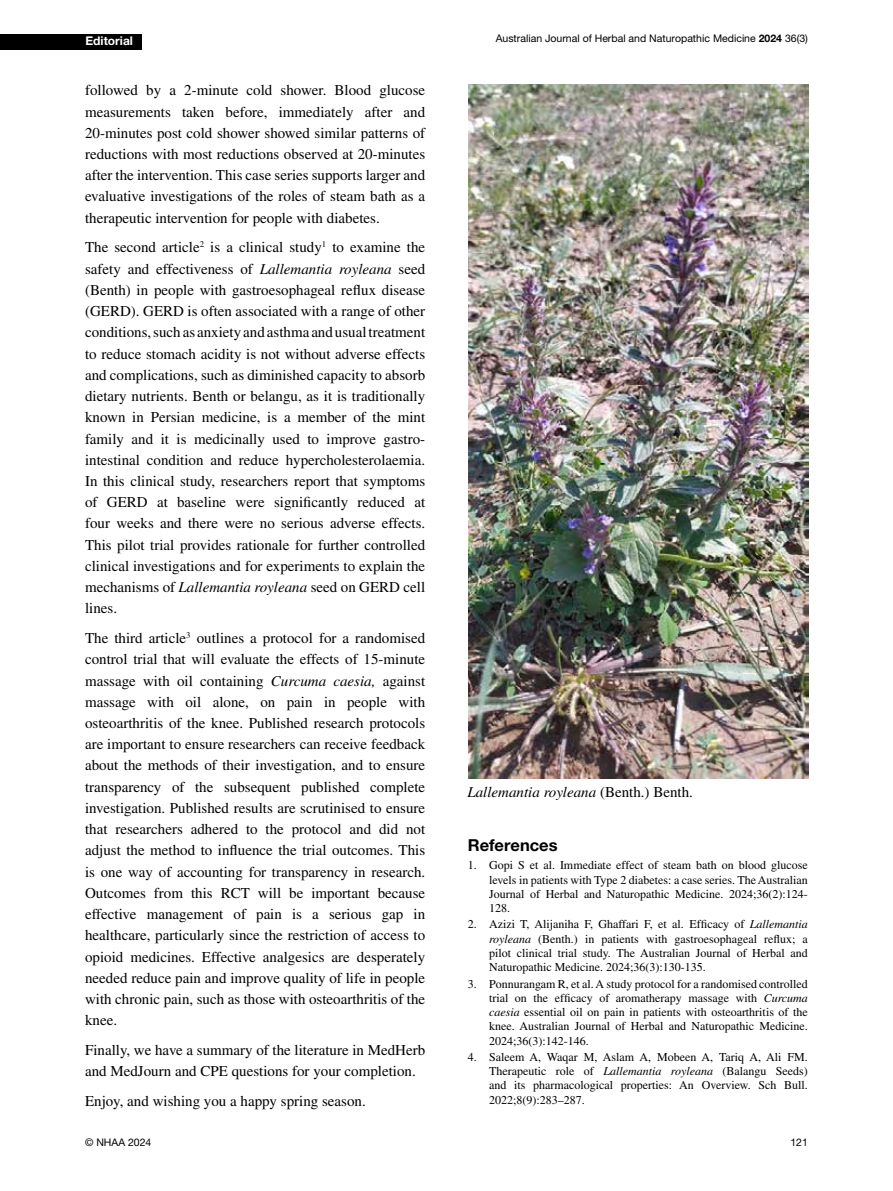
<style>
.page{position:relative;width:893px;height:1191px;background:#fff}
.page>*{position:absolute;margin:0;border:0;box-sizing:border-box;transform-origin:0 0}
.t1{font:700 16.5px "Helvetica Neue LT Pro";color:#000}
.t2{font:15px/21.3px "Times LT Std";color:#000;text-align:justify}
.t3{font:italic 15px "Times LT Std";color:#000}
.t4{font:12px/14.2px "Times LT Std";color:#000;text-align:justify}
.t5{font:700 12px "Helvetica Neue LT Pro";color:#fff}
.t6{font:10.5px "Helvetica Neue LT Pro";color:#000}
.s1{font-style:italic}
.s2{font-weight:700}
.s3{font-style:normal}
</style>
<div class="page">
<div style="left:0;top:34px;width:142px;height:15px;background:#000"></div>
<img style="left:469px;top:84px;width:339px;height:694px">
<p class="t5" style="left:86px;top:33px;width:49px">Editorial</p>
<p class="t2" style="left:85px;top:80px;width:342px">followed by a 2-minute cold shower. Blood glucose measurements taken before, immediately after and 20-minutes post cold shower showed similar patterns of reductions with most reductions observed at 20-minutes after the intervention. This case series supports larger and evaluative investigations of the roles of steam bath as a therapeutic intervention for people with diabetes.</p>
<p class="t2" style="left:85px;top:237px;width:342px">The second article<sup>2</sup> is a clinical study<sup>1</sup> to examine the safety and effectiveness of <span class="s1">Lallemantia royleana</span> seed (Benth) in people with gastroesophageal reflux disease (GERD). GERD is often associated with a range of other conditions, such as anxiety and asthma and usual treatment to reduce stomach acidity is not without adverse effects and complications, such as diminished capacity to absorb dietary nutrients. Benth or belangu, as it is traditionally known in Persian medicine, is a member of the mint family and it is medicinally used to improve gastro&shy;intestinal condition and reduce hypercholesterolaemia.<br>In this clinical study, researchers report that symptoms of GERD at baseline were significantly reduced at four weeks and there were no serious adverse effects.<br>This pilot trial provides rationale for further controlled clinical investigations and for experiments to explain the mechanisms of <span class="s1">Lallemantia royleana</span> seed on GERD cell lines.</p>
<p class="t2" style="left:85px;top:627px;width:342px">The third article<sup>3</sup> outlines a protocol for a randomised control trial that will evaluate the effects of 15-minute massage with oil containing <span class="s1">Curcuma caesia,</span> against massage with oil alone, on pain in people with osteoarthritis of the knee. Published research protocols are important to ensure researchers can receive feedback about the methods of their investigation, and to ensure transparency of the subsequent published complete investigation. Published results are scrutinised to ensure that researchers adhered to the protocol and did not adjust the method to influence the trial outcomes. This is one way of accounting for transparency in research.<br>Outcomes from this RCT will be important because effective management of pain is a serious gap in healthcare, particularly since the restriction of access to opioid medicines. Effective analgesics are desperately needed reduce pain and improve quality of life in people with chronic pain, such as those with osteoarthritis of the knee.</p>
<p class="t2" style="left:85px;top:1039px;width:342px">Finally, we have a summary of the literature in MedHerb and MedJourn and CPE questions for your completion.</p>
<p class="t2" style="left:85px;top:1090px;width:282px">Enjoy, and wishing you a happy spring season.</p>
<p class="t6" style="left:496px;top:32px;width:314px">Australian Journal of Herbal and Naturopathic Medicine <span class="s2">2024</span> 36(3)</p>
<p class="t3" style="left:467px;top:784px;width:227px">Lallemantia royleana <span class="s3">(Benth.) Benth.</span></p>
<p class="t1" style="left:468px;top:834px;width:91px">References</p>
<p class="t4" style="left:489px;top:858px;width:320px;text-indent:-21px">1. Gopi S et al. Immediate effect of steam bath on blood glucose levels in patients with Type 2 diabetes: a case series. The Australian Journal of Herbal and Naturopathic Medicine. 2024;36(2):124- 128.</p>
<p class="t4" style="left:489px;top:917px;width:320px;text-indent:-21px">2. Azizi T, Alijaniha F, Ghaffari F, et al. Efficacy of <span class="s1">Lallemantia royleana</span> (Benth.) in patients with gastroesophageal reflux; a pilot clinical trial study. The Australian Journal of Herbal and Naturopathic Medicine. 2024;36(3):130-135.</p>
<p class="t4" style="left:489px;top:976px;width:320px;text-indent:-21px">3. Ponnurangam R, et al. A study protocol for a randomised controlled trial on the efficacy of aromatherapy massage with <span class="s1">Curcuma caesia</span> essential oil on pain in patients with osteoarthritis of the knee. Australian Journal of Herbal and Naturopathic Medicine.<br>2024;36(3):142-146.</p>
<p class="t4" style="left:489px;top:1049px;width:320px;text-indent:-21px">4. Saleem A, Waqar M, Aslam A, Mobeen A, Tariq A, Ali FM.<br>Therapeutic role of <span class="s1">Lallemantia royleana</span> (Balangu Seeds) and its pharmacological properties: An Overview. Sch Bull.<br>2022;8(9):283–287.</p>
<p class="t6" style="left:85px;top:1135px;width:68px">© NHAA 2024</p>
<p class="t6" style="left:790px;top:1135px;width:19px">121</p>
</div>
